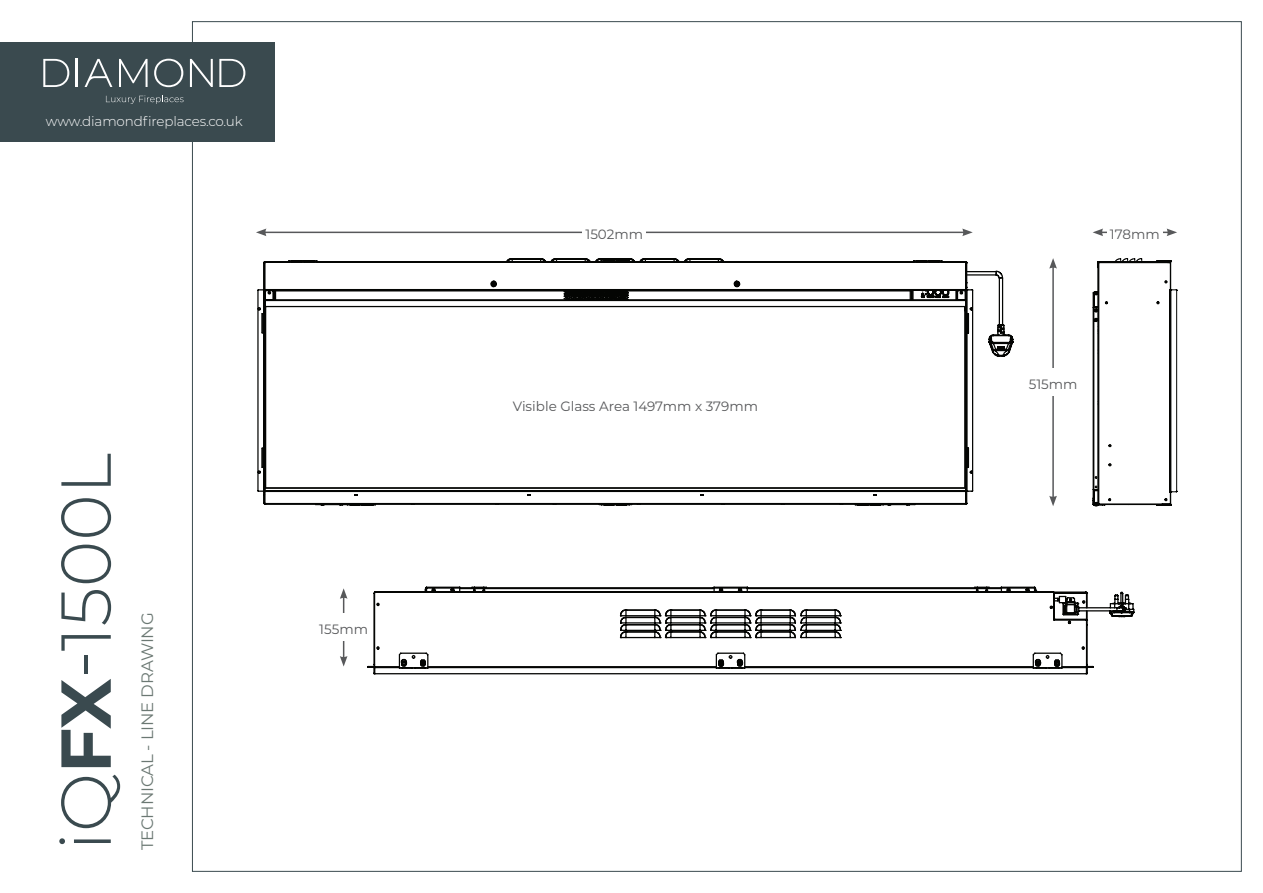
<style>
.page{position:relative;width:1263px;height:893px;background:#fff}
.page>*{position:absolute;margin:0;border:0;box-sizing:border-box;transform-origin:0 0}
.t1{font:300 70.5px "Montserrat";color:#3a4a4f}
.t2{font:16.5px "Montserrat";letter-spacing:-.01em;color:#6b7873}
.t3{font:13.5px "Montserrat";color:#57585a}
.t4{font:300 13.5px "Montserrat";letter-spacing:-.01em;color:#fff}
.s1{font-weight:700}
</style>
<div class="page">
<div style="left:0;top:43px;width:274px;height:99px;background:#3a4a4f"></div>
<svg style="left:43px;top:59px;width:26px;height:28px"></svg>
<hr style="left:76px;top:59px;width:2px;height:28px;background:#fff">
<svg style="left:85px;top:59px;width:27px;height:28px"></svg>
<svg style="left:119px;top:59px;width:29px;height:28px"></svg>
<svg style="left:154px;top:59px;width:29px;height:28px"></svg>
<svg style="left:190px;top:59px;width:23px;height:28px"></svg>
<svg style="left:219px;top:59px;width:26px;height:28px"></svg>
<svg style="left:106px;top:95px;width:78px;height:9px"></svg>
<svg style="left:1006px;top:334px;width:7px;height:22px"></svg>
<svg style="left:508px;top:258px;width:459px;height:247px"></svg>
<svg style="left:263px;top:259px;width:680px;height:247px"></svg>
<hr style="left:264px;top:232px;width:700px;height:1px;background:#57585a">
<svg style="left:256px;top:229px;width:10px;height:7px"></svg>
<svg style="left:962px;top:229px;width:11px;height:7px"></svg>
<div style="left:582px;top:219px;width:64px;height:27px;background:#fff"></div>
<hr style="left:1052px;top:266px;width:2px;height:232px;background:#57585a">
<svg style="left:1049px;top:258px;width:8px;height:11px"></svg>
<svg style="left:1049px;top:496px;width:8px;height:10px"></svg>
<div style="left:1021px;top:368px;width:64px;height:28px;background:#fff"></div>
<svg style="left:1094px;top:591px;width:40px;height:27px"></svg>
<svg style="left:373px;top:591px;width:715px;height:83px"></svg>
<svg style="left:398px;top:587px;width:678px;height:83px"></svg>
<hr style="left:343px;top:596px;width:1px;height:62px;background:#57585a">
<svg style="left:340px;top:588px;width:7px;height:11px"></svg>
<svg style="left:340px;top:656px;width:7px;height:11px"></svg>
<div style="left:318px;top:614px;width:51px;height:27px;background:#fff"></div>
<svg style="left:1092px;top:258px;width:85px;height:248px"></svg>
<hr style="left:1101px;top:232px;width:68px;height:1px;background:#57585a">
<svg style="left:1093px;top:229px;width:10px;height:7px"></svg>
<svg style="left:1166px;top:229px;width:11px;height:7px"></svg>
<div style="left:1107px;top:219px;width:55px;height:27px;background:#fff"></div>
<p class="t4" style="left:46px;top:112px;width:198px">www.diamondfireplaces.co.uk</p>
<p class="t1" style="left:38px;top:850px;width:399px;rotate:-90deg">iQ<span class="s1">FX</span>-1500L</p>
<p class="t2" style="left:136px;top:850px;width:239px;rotate:-90deg">TECHNICAL - LINE DRAWING</p>
<p class="t3" style="left:319px;top:620px;width:50px">155mm</p>
<p class="t3" style="left:585px;top:225px;width:59px">1502mm</p>
<p class="t3" style="left:513px;top:397px;width:247px">Visible Glass Area 1497mm x 379mm</p>
<p class="t3" style="left:1110px;top:225px;width:51px">178mm</p>
<p class="t3" style="left:1029px;top:375px;width:50px">515mm</p>
</div>
